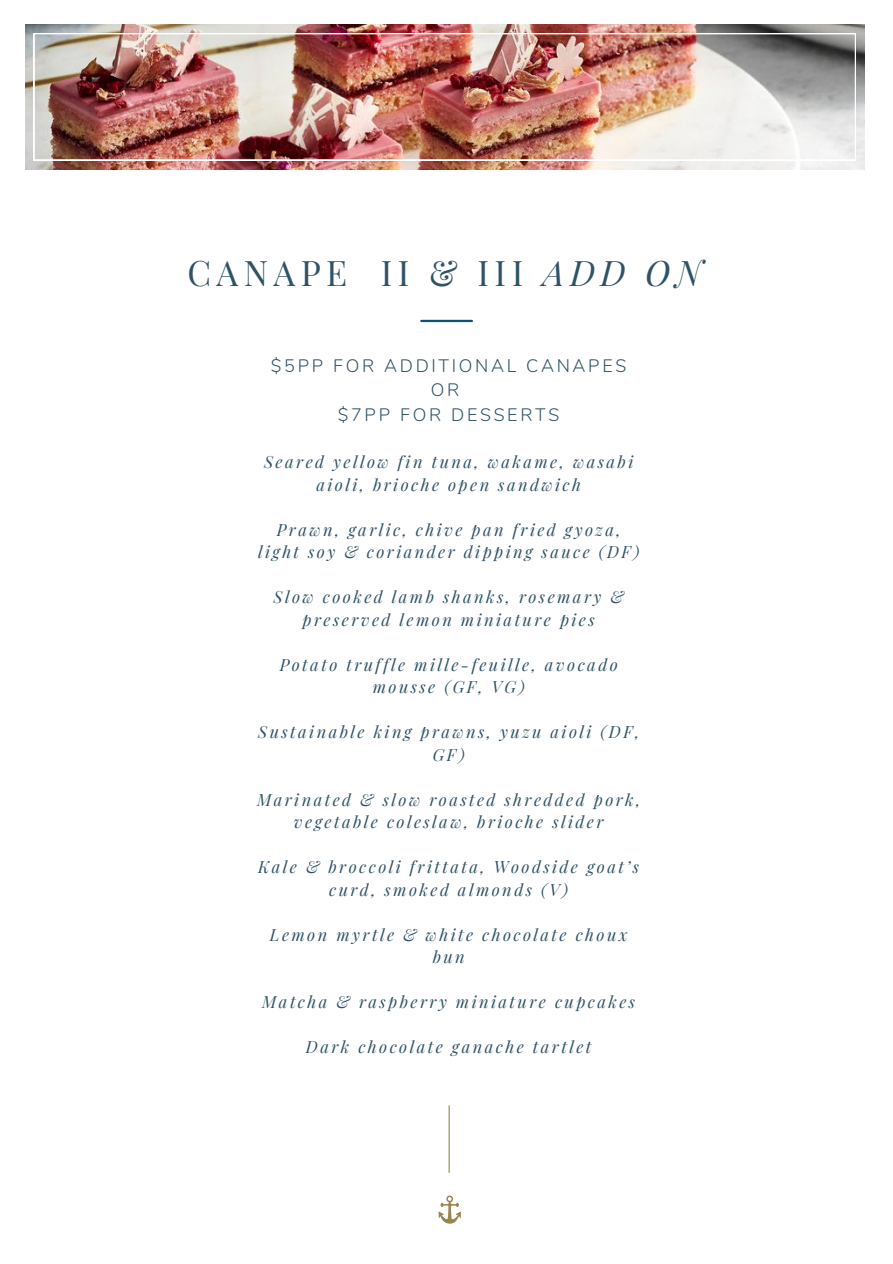
<style>
.page{position:relative;width:893px;height:1264px;background:#fff}
.page>*{position:absolute;margin:0;border:0;box-sizing:border-box;transform-origin:0 0}
.t1{font:34.5px "Playfair Display";letter-spacing:.16em;color:#2e5366}
.t2{font:300 18px/24.8px "Nunito";letter-spacing:.15em;color:#2e5366;text-align:center}
.t3{font:italic 16.5px/22.5px "Playfair Display";letter-spacing:.15em;color:#2e5366;text-align:center}
.s1{font-style:italic}
</style>
<div class="page">
<hr style="left:421px;top:320px;width:51px;height:2px;background:#0d5373">
<img style="left:25px;top:25px;width:839px;height:145px">
<img style="left:34px;top:33px;width:821px;height:127px">
<hr style="left:448px;top:1105px;width:1px;height:67px;background:#99854e">
<svg style="left:438px;top:1195px;width:23px;height:29px"></svg>
<h1 class="t1" style="left:187px;top:249px;width:516px">CANAPE II &amp; III <span class="s1">ADD ON</span></h1>
<p class="t2" style="left:271px;top:353px;width:357px">$5PP FOR ADDITIONAL CANAPES<br>OR<br>$7PP FOR DESSERTS</p>
<p class="t3" style="left:264px;top:450px;width:371px">Seared yellow fin tuna, wakame, wasabi aioli, brioche open sandwich</p>
<p class="t3" style="left:258px;top:517px;width:383px">Prawn, garlic, chive pan fried gyoza, light soy &amp; coriander dipping sauce (DF)</p>
<p class="t3" style="left:273px;top:585px;width:352px">Slow cooked lamb shanks, rosemary &amp; preserved lemon miniature pies</p>
<p class="t3" style="left:279px;top:652px;width:339px">Potato truffle mille-feuille, avocado mousse (GF, VG)</p>
<p class="t3" style="left:258px;top:720px;width:382px">Sustainable king prawns, yuzu aioli (DF,<br>GF)</p>
<p class="t3" style="left:257px;top:787px;width:385px">Marinated &amp; slow roasted shredded pork, vegetable coleslaw, brioche slider</p>
<p class="t3" style="left:258px;top:855px;width:382px">Kale &amp; broccoli frittata, Woodside goat’s curd, smoked almonds (V)</p>
<p class="t3" style="left:270px;top:922px;width:359px">Lemon myrtle &amp; white chocolate choux bun</p>
<p class="t3" style="left:262px;top:989px;width:374px">Matcha &amp; raspberry miniature cupcakes</p>
<p class="t3" style="left:306px;top:1034px;width:287px">Dark chocolate ganache tartlet</p>
</div>
